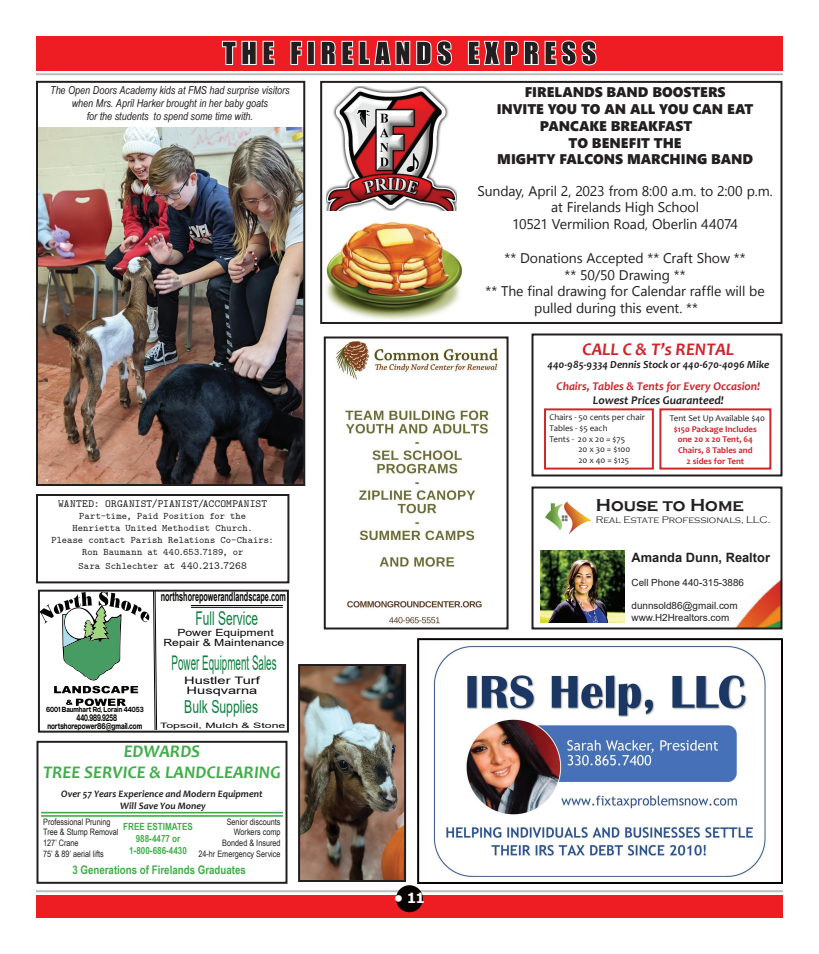
<style>
.page{position:relative;width:819px;height:954px;background:#fff}
.page>*{position:absolute;margin:0;border:0;box-sizing:border-box;transform-origin:0 0}
.t1{font:20.2px "Arial";color:#0d803f;scale:.49 1}
.t2{font:19px "Arial";color:#0d803f;scale:.63 1}
.t3{font:17.9px "Arial";color:#0d803f;scale:.68 1}
.t4{font:italic 700 17.8px/21.3px "Candara";color:#40ae49;text-align:center}
.t5{font:italic 700 17.8px "Candara";color:#d1232a}
.t6{font:700 17.8px "Copperplate Gothic";color:#231f20}
.t7{font:14px "Segoe UI Black";color:#231f20}
.t8{font:14px/16.8px "Segoe UI Historic";letter-spacing:-.005em;color:#231f20}
.t9{font:14px "Segoe UI Emoji";color:#231f20}
.t10{font:700 14px "Tahoma";color:#fff}
.t11{font:700 12.8px "Arial";color:#040503;scale:.57 1}
.t12{font:700 12.8px "Arial";color:#231f20}
.t13{font:italic 700 11.9px "Candara";color:#d1232a}
.t14{font:700 11.9px "Arial Narrow";color:#40ae49}
.t15{font:italic 700 11.9px "Candara";color:#231f20}
.t16{font:italic 11px/13.2px "Arial Narrow";color:#231f20;text-align:center}
.t17{font:11px "Cmtt 10";letter-spacing:.01em;color:#231f20}
.t18{font:italic 700 10.9px "Candara";color:#231f20}
.t19{font:10.3px/10.3px "Arial";color:#040503;scale:1.42 1}
.t20{font:10px/12px "Cmtt 10";letter-spacing:.005em;color:#231f20;text-align:center}
.t21{font:9.9px/11.9px "Arial";color:#231f20}
.t22{font:italic 700 9.9px/11.9px "Candara";color:#231f20;text-align:center}
.t23{font:700 9.9px/11.9px "Arial Narrow";color:#40ae49;text-align:center}
.t24{font:9.9px/9.9px "Arial";color:#040503;text-align:center;scale:1.23 1}
.t25{font:300 9.9px "Copperplate Gothic";color:#231f20}
.t26{font:500 9.3px "MADE Outer Sans";letter-spacing:-.01em;color:#040503;scale:.53 1}
.t27{font:8.9px/10.7px "Arial Narrow";color:#231f20}
.t28{font:8.9px "Candara";color:#231f20}
.t29{font:700 8.9px/10.7px "Candara";color:#d1232a;text-align:center}
.t30{font:500 8.3px "MADE Outer Sans";color:#040503;scale:.64 1}
.t31{font:500 7.4px "MADE Outer Sans";color:#040503;scale:.7 1}
.t32{font:7.4px "Arial";color:#040503;scale:1.66 1}
.s1{font-size:11px}
</style>
<div class="page">
<div style="left:36px;top:896px;width:747px;height:22px;background:#ee1d23"></div>
<hr style="left:36px;top:890px;width:747px;height:2px;background:#bcbdc0">
<div style="left:396px;top:885px;width:27px;height:27px;background:#080302;border-radius:50%"></div>
<div style="left:36px;top:36px;width:747px;height:34px;background:#ee1d23"></div>
<svg style="left:221px;top:40px;width:376px;height:26px"></svg>
<hr style="left:36px;top:73px;width:747px;height:2px;background:#bcbdc0">
<img style="left:39px;top:128px;width:263px;height:355px">
<div style="left:36px;top:81px;width:269px;height:405px;border:2px solid #231f20"></div>
<img style="left:433px;top:646px;width:333px;height:231px">
<div style="left:417px;top:638px;width:366px;height:246px;border:2px solid #080302"></div>
<hr style="left:41px;top:815px;width:242px;height:2px;background:#40ae49">
<hr style="left:41px;top:812px;width:242px;height:1px;background:#40ae49">
<div style="left:36px;top:741px;width:252px;height:143px;border:2px solid #231f20"></div>
<svg style="left:41px;top:593px;width:116px;height:137px"></svg>
<hr style="left:191px;top:605px;width:92px;height:1px;background:#040503">
<hr style="left:191px;top:607px;width:92px;height:1px;background:#040503">
<div style="left:38px;top:590px;width:251px;height:143px;border:2px solid #231f20"></div>
<img style="left:335px;top:341px;width:163px;height:283px">
<div style="left:324px;top:336px;width:185px;height:294px;border:2px solid #231f20"></div>
<img style="left:545px;top:501px;width:47px;height:33px">
<img style="left:735px;top:581px;width:44px;height:46px">
<img style="left:540px;top:551px;width:85px;height:72px">
<div style="left:532px;top:486px;width:250px;height:144px;border:2px solid #231f20"></div>
<div style="left:544px;top:408px;width:110px;height:62px;border:2px solid #d1232a"></div>
<div style="left:659px;top:408px;width:112px;height:62px;border:2px solid #d1232a"></div>
<div style="left:532px;top:334px;width:250px;height:142px;border:2px solid #231f20"></div>
<img style="left:301px;top:667px;width:102px;height:212px">
<div style="left:298px;top:664px;width:108px;height:218px;border:2px solid #231f20"></div>
<img style="left:327px;top:86px;width:129px;height:125px">
<img style="left:326px;top:222px;width:137px;height:98px">
<div style="left:36px;top:494px;width:253px;height:89px;border:2px solid #231f20"></div>
<div style="left:320px;top:81px;width:462px;height:243px;border:2px solid #231f20"></div>
<p class="t16" style="left:50px;top:83px;width:241px">The Open Doors Academy kids at FMS had surprise visitors when Mrs. April Harker brought in her baby goats<br>for the students to spend some time with.</p>
<h3 class="t7" style="left:525px;top:82px;width:202px">FIRELANDS BAND BOOSTERS</h3>
<h3 class="t7" style="left:497px;top:99px;width:258px">INVITE YOU TO AN ALL YOU CAN EAT</h3>
<h3 class="t7" style="left:540px;top:116px;width:154px">PANCAKE BREAKFAST</h3>
<h3 class="t7" style="left:569px;top:132px;width:115px">TO BENEFIT THE</h3>
<h3 class="t7" style="left:497px;top:149px;width:257px">MIGHTY FALCONS MARCHING BAND</h3>
<h3 class="t9" style="left:554px;top:182px;width:5px">●</h3>
<h3 class="t9" style="left:558px;top:199px;width:78px">▼ ●■▲ ★</h3>
<h3 class="t9" style="left:679px;top:199px;width:21px">□□●</h3>
<h3 class="t9" style="left:587px;top:216px;width:44px">●□■ □</h3>
<h3 class="t9" style="left:683px;top:216px;width:57px">●■ ✔✔ ✔</h3>
<h3 class="t9" style="left:530px;top:249px;width:54px">□■ ▼ □■▲</h3>
<h3 class="t9" style="left:654px;top:266px;width:9px">■</h3>
<h3 class="t8" style="left:534px;top:283px;width:232px;text-indent:-49px">** The final drawing for Calendar raffle will be pulled during this event. **</h3>
<p class="t17" style="left:58px;top:500px;width:210px">WANTED: ORGANIST/PIANIST/ACCOMPANIST</p>
<p class="t20" style="left:52px;top:511px;width:224px">Part-time, Paid Position for the<br>Henrietta United Methodist Church.<br>Please contact Parish Relations Co-Chairs:<br>Ron Baumann at 440.653.7189, or</p>
<p class="t20" style="left:79px;top:560px;width:170px">Sara Schlechter <span class="s1">at 440.213.7268</span></p>
<p class="t31" style="left:46px;top:705px;width:141px">6001 Baumhart Rd, Lorain 44053</p>
<p class="t26" style="left:76px;top:712px;width:78px">440.989.9258</p>
<p class="t30" style="left:47px;top:721px;width:150px">nortshorepower86@gmail.com</p>
<p class="t11" style="left:161px;top:587px;width:221px">northshorepowerandlandscape.com</p>
<h2 class="t2" style="left:196px;top:605px;width:101px">Full Service</h2>
<p class="t24" style="left:163px;top:628px;width:100px">Power Equipment<br>Repair &amp; Maintenance</p>
<h1 class="t1" style="left:172px;top:649px;width:216px">Power Equipment Sales</h1>
<p class="t19" style="left:184px;top:675px;width:55px">Hustler Turf<br>Husqvarna</p>
<p class="t32" style="left:160px;top:720px;width:77px">Topsoil, Mulch &amp; Stone</p>
<h3 class="t3" style="left:184px;top:694px;width:110px">Bulk Supplies</h3>
<h3 class="t4" style="left:43px;top:740px;width:239px">EDWARDS<br>TREE SERVICE &amp; LANDCLEARING</h3>
<p class="t22" style="left:61px;top:788px;width:203px">Over 57 Years Experience and Modern Equipment<br>Will Save You Money</p>
<p class="t27" style="left:43px;top:816px;width:77px">Professional Pruning<br>Tree &amp; Stump Removal<br>127’ Crane<br>75’ &amp; 89’ aerial lifts</p>
<p class="t27" style="left:198px;top:816px;width:84px;text-align:right">Senior discounts<br>Workers comp<br>Bonded &amp; Insured<br>24-hr Emergency Service</p>
<p class="t23" style="left:123px;top:820px;width:71px">FREE ESTIMATES<br>988-4477 or<br>1-800-686-4430</p>
<p class="t14" style="left:72px;top:860px;width:175px">3 Generations of Firelands Graduates</p>
<h3 class="t10" style="left:394px;top:888px;width:32px">• 11</h3>
<h3 class="t5" style="left:583px;top:338px;width:153px">CALL C &amp; T’s RENTAL</h3>
<p class="t18" style="left:548px;top:358px;width:223px">440-985-9334 Dennis Stock or 440-670-4096 Mike</p>
<p class="t13" style="left:557px;top:378px;width:205px">Chairs, Tables &amp; Tents for Every Occasion!</p>
<p class="t15" style="left:593px;top:393px;width:132px">Lowest Prices Guaranteed!</p>
<p class="t28" style="left:550px;top:412px;width:97px">Chairs - 50 cents per chair</p>
<p class="t28" style="left:550px;top:423px;width:59px">Tables - $5 each</p>
<p class="t28" style="left:550px;top:433px;width:77px">Tents - 20 x 20 = $75</p>
<p class="t28" style="left:579px;top:444px;width:53px">20 x 30 = $100</p>
<p class="t28" style="left:579px;top:455px;width:52px">20 x 40 = $125</p>
<p class="t28" style="left:670px;top:413px;width:97px">Tent Set Up Available $40</p>
<p class="t29" style="left:674px;top:423px;width:84px">$150 Package Includes one 20 x 20 Tent, 64<br>Chairs, 8 Tables and<br>2 sides for Tent</p>
<h3 class="t6" style="left:596px;top:495px;width:150px">House to Home</h3>
<p class="t25" style="left:596px;top:514px;width:176px">Real Estate Professionals, LLC.</p>
<p class="t12" style="left:632px;top:549px;width:140px">Amanda Dunn, Realtor</p>
<p class="t21" style="left:632px;top:576px;width:114px">Cell Phone 440-315-3886</p>
<p class="t21" style="left:632px;top:600px;width:108px">dunnsold86@gmail.com www.H2Hrealtors.com</p>
</div>
